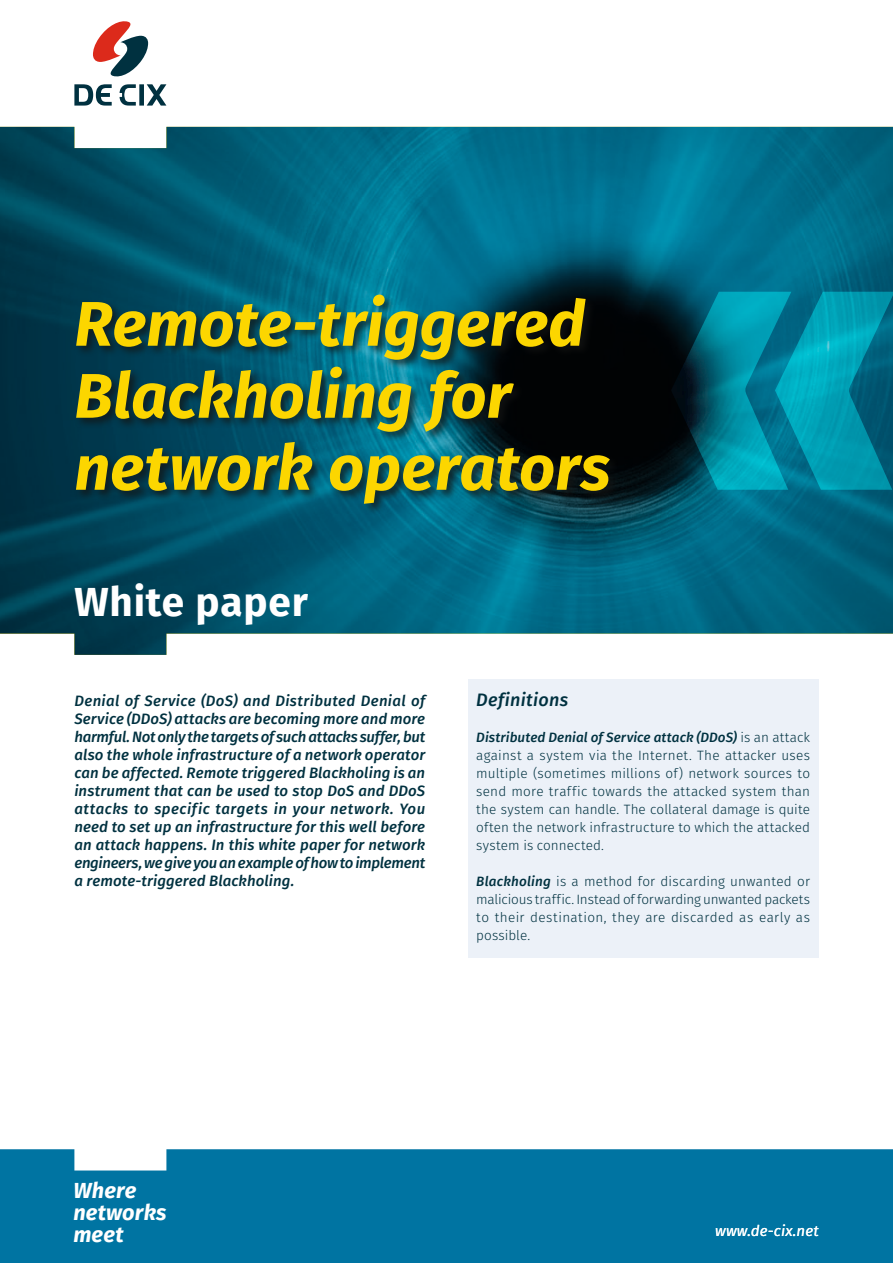
<style>
.page{position:relative;width:893px;height:1263px;background:#fff}
.page>*{position:absolute;margin:0;border:0;box-sizing:border-box;transform-origin:0 0}
.t1{font:italic 700 63px/72px "Fira Sans";color:#fcd600}
.t2{font:700 40.5px "Fira Sans";letter-spacing:.02em;color:#fff}
.t3{font:italic 700 21.75px/21.8px "Fira Sans";letter-spacing:.01em;color:#fff}
.t4{font:italic 500 18px "Fira Sans";letter-spacing:.02em;color:#003140}
.t5{font:italic 500 15px/18px "Fira Sans";letter-spacing:.005em;color:#003140;text-align:justify}
.t6{font:italic 15px "Fira Sans";letter-spacing:.01em;color:#fff}
.t7{font:300 13.5px/18px "Fira Sans";letter-spacing:.02em;color:#003140;text-align:justify}
.s1{font-weight:500;font-style:italic}
</style>
<div class="page">
<img style="left:0;top:127px;width:893px;height:528px">
<svg style="left:74px;top:21px;width:92px;height:85px"></svg>
<div style="left:0;top:1149px;width:893px;height:114px;background:#0074a2"></div>
<svg style="left:671px;top:292px;width:222px;height:198px;background:#007d92"></svg>
<div style="left:74px;top:292px;width:547px;height:223px;background:#131413;opacity:.75"></div>
<div style="left:468px;top:679px;width:351px;height:279px;background:#ecf1f8"></div>
<h1 class="t1" style="left:74px;top:292px;width:537px">Remote-triggered<br>Blackholing for network operators</h1>
<h2 class="t2" style="left:74px;top:573px;width:235px">White paper</h2>
<p class="t5" style="left:74px;top:693px;width:352px">Denial of Service (DoS) and Distributed Denial of Service (DDoS) attacks are becoming more and more harmful. Not only the targets of such attacks suffer, but also the whole infrastructure of a network operator can be affected. Remote triggered Blackholing is an instrument that can be used to stop DoS and DDoS attacks to specific targets in your network. You need to set up an infrastructure for this well before an attack happens. In this white paper for network engineers, we give you an example of how to implement a remote-triggered Blackholing.</p>
<p class="t4" style="left:476px;top:687px;width:94px">Definitions</p>
<p class="t7" style="left:476px;top:729px;width:335px"><span class="s1">Distributed Denial of Service attack (DDoS)</span> is an attack against a system via the Internet. The attacker uses multiple (sometimes millions of) network sources to send more traffic towards the attacked system than the system can handle. The collateral damage is quite often the network infrastructure to which the attacked system is connected.</p>
<p class="t7" style="left:476px;top:873px;width:335px"><span class="s1">Blackholing</span> is a method for discarding unwanted or malicious traffic. Instead of forwarding unwanted packets to their destination, they are discarded as early as possible.</p>
<h3 class="t3" style="left:73px;top:1181px;width:95px">Where networks meet</h3>
<p class="t6" style="left:715px;top:1220px;width:105px">www.de-cix.net</p>
</div>
